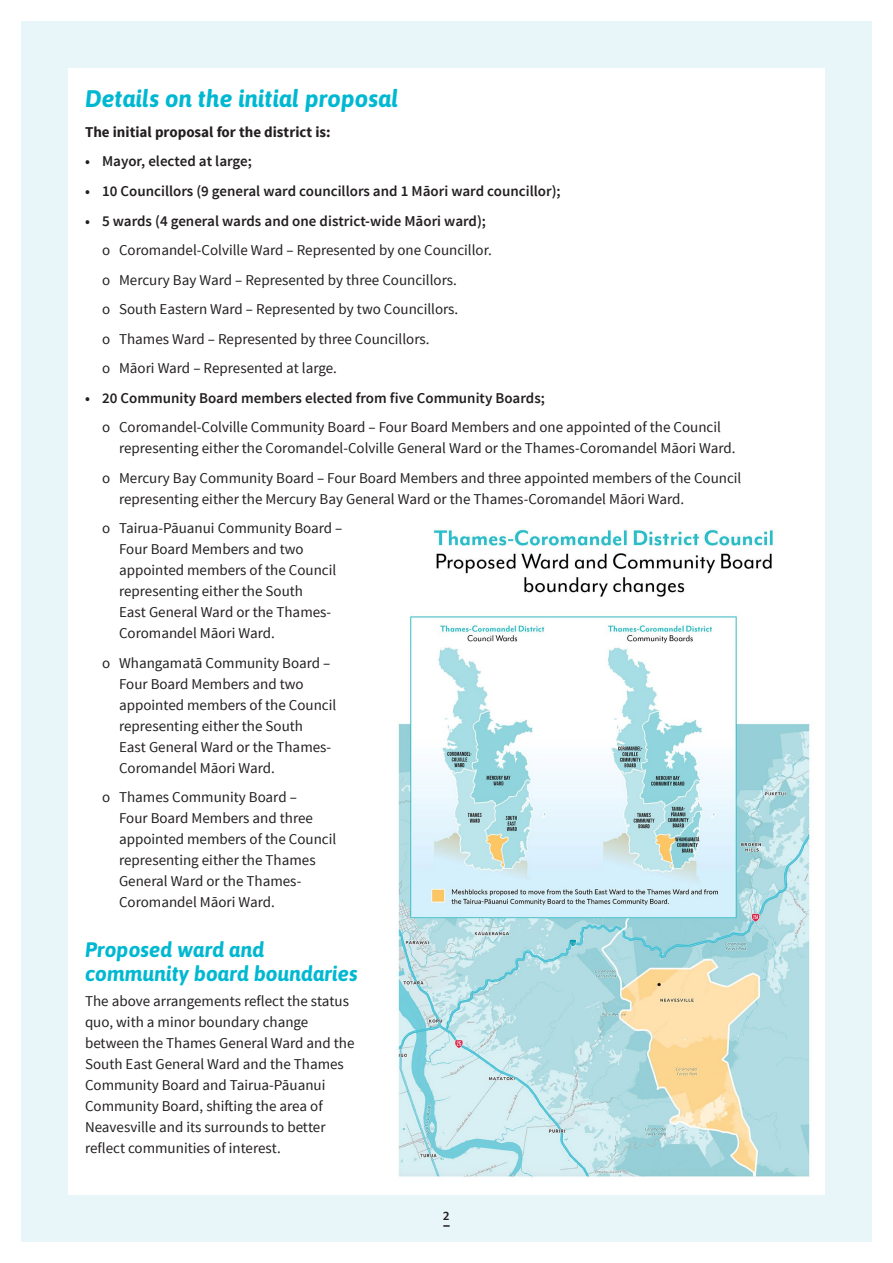
<style>
.page{position:relative;width:893px;height:1263px;background:#fff}
.page>*{position:absolute;margin:0;border:0;box-sizing:border-box;transform-origin:0 0}
.t1{font:italic 700 24px "Asap";color:#00b8d1}
.t2{font:italic 700 21px/24px "Asap";color:#00b8d1}
.t3{font:15px/21px "Source Sans Pro";color:#231f20}
.t4{font:600 15px "Source Sans Pro";color:#231f20}
.t5{font:700 15px "Source Sans Pro";color:#231f20}
.t6{font:700 13.5px "Mr Eaves Mod OT";color:#231f20}
</style>
<div class="page">
<div style="left:21px;top:21px;width:851px;height:1221px;background:#e8f6f9"></div>
<svg style="left:443px;top:1225px;width:7px;height:2px"></svg>
<div style="left:68px;top:68px;width:757px;height:1127px;background:#fff"></div>
<img style="left:398px;top:528px;width:413px;height:650px">
<p class="t1" style="left:85px;top:82px;width:315px">Details on the initial proposal</p>
<p class="t5" style="left:85px;top:122px;width:247px">The initial proposal for the district is:</p>
<p class="t4" style="left:85px;top:152px;width:168px">• Mayor, elected at large;</p>
<p class="t4" style="left:85px;top:182px;width:477px">• 10 Councillors (9 general ward councillors and 1 Māori ward councillor);</p>
<p class="t4" style="left:85px;top:211px;width:403px">• 5 wards (4 general wards and one district-wide Māori ward);</p>
<p class="t3" style="left:102px;top:240px;width:391px">o Coromandel-Colville Ward – Represented by one Councillor.</p>
<p class="t3" style="left:102px;top:269px;width:356px">o Mercury Bay Ward – Represented by three Councillors.</p>
<p class="t3" style="left:102px;top:299px;width:358px">o South Eastern Ward – Represented by two Councillors.</p>
<p class="t3" style="left:102px;top:328px;width:329px">o Thames Ward – Represented by three Councillors.</p>
<p class="t3" style="left:102px;top:358px;width:236px">o Māori Ward – Represented at large.</p>
<p class="t4" style="left:85px;top:388px;width:461px">• 20 Community Board members elected from five Community Boards;</p>
<p class="t3" style="left:119px;top:417px;width:618px;text-indent:-17px">o Coromandel-Colville Community Board – Four Board Members and one appointed of the Council representing either the Coromandel-Colville General Ward or the Thames-Coromandel Māori Ward.</p>
<p class="t3" style="left:119px;top:467px;width:624px;text-indent:-17px">o Mercury Bay Community Board – Four Board Members and three appointed members of the Council representing either the Mercury Bay General Ward or the Thames-Coromandel Māori Ward.</p>
<p class="t3" style="left:119px;top:518px;width:225px;text-indent:-17px">o Tairua-Pāuanui Community Board –<br>Four Board Members and two appointed members of the Council representing either the South<br>East General Ward or the Thames-<br>Coromandel Māori Ward.</p>
<p class="t3" style="left:119px;top:652px;width:219px;text-indent:-17px">o Whangamatā Community Board –<br>Four Board Members and two appointed members of the Council representing either the South<br>East General Ward or the Thames-<br>Coromandel Māori Ward.</p>
<p class="t3" style="left:119px;top:787px;width:219px;text-indent:-17px">o Thames Community Board –<br>Four Board Members and three appointed members of the Council representing either the Thames<br>General Ward or the Thames-<br>Coromandel Māori Ward.</p>
<p class="t2" style="left:85px;top:936px;width:274px">Proposed ward and community board boundaries</p>
<p class="t3" style="left:85px;top:991px;width:271px">The above arrangements reflect the status quo, with a minor boundary change between the Thames General Ward and the South East General Ward and the Thames Community Board and Tairua-Pāuanui Community Board, shifting the area of Neavesville and its surrounds to better reflect communities of interest.</p>
<p class="t6" style="left:443px;top:1209px;width:8px">2</p>
</div>
